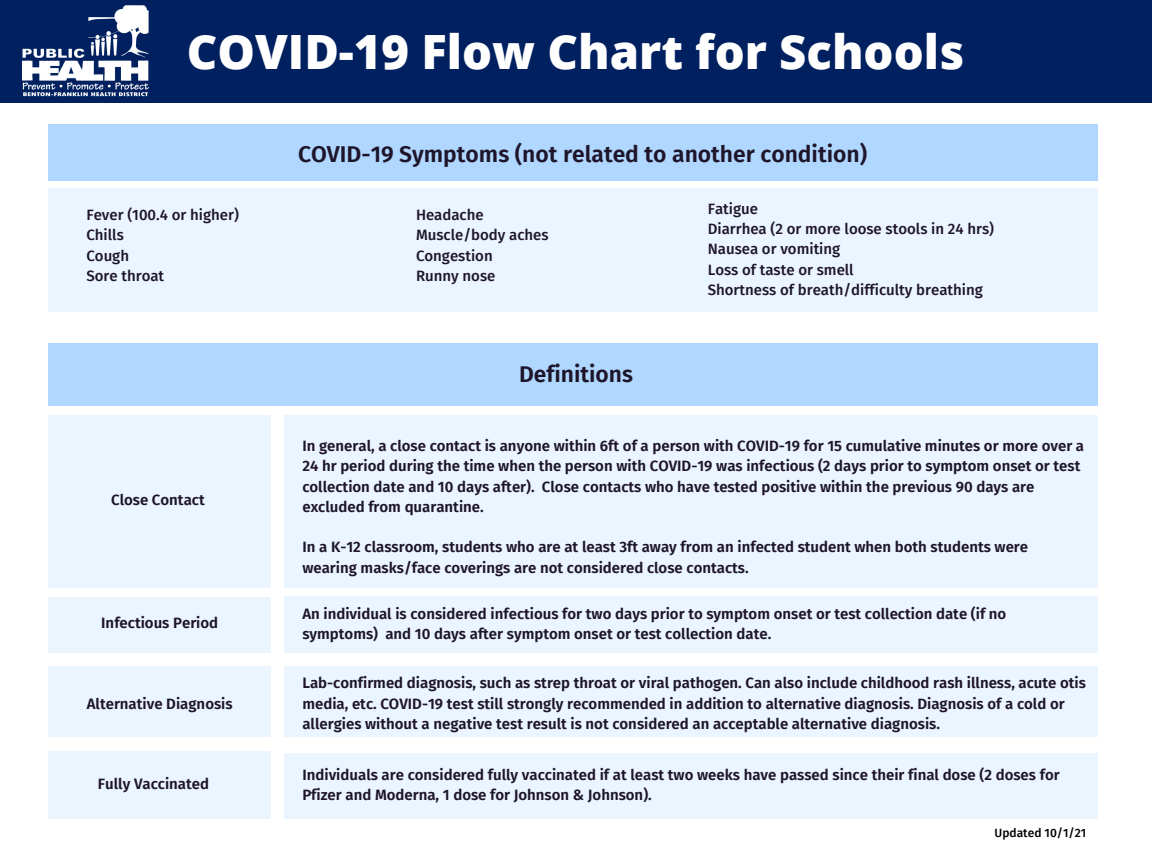
<style>
.page{position:relative;width:1152px;height:864px;background:#fff}
.page>*{position:absolute;margin:0;border:0;box-sizing:border-box;transform-origin:0 0}
.t1{font:800 47.25px "Open Sans";color:#fff}
.t2{font:600 22.8px "Fira Sans";color:#1e152a}
.t3{font:600 15px/20.2px "Fira Sans";color:#1e152a}
.t4{font:500 15px "Fira Sans";color:#1e152a}
.t5{font:500 12px "Fira Sans";color:#000}
</style>
<div class="page">
<div style="left:48px;top:188px;width:1050px;height:124px;background:#ebf5ff"></div>
<div style="left:48px;top:124px;width:1050px;height:56px;background:#b0d7ff"></div>
<div style="left:48px;top:416px;width:223px;height:172px;background:#ebf5ff"></div>
<div style="left:48px;top:343px;width:1050px;height:63px;background:#b0d7ff"></div>
<div style="left:284px;top:416px;width:813px;height:172px;background:#ebf5ff"></div>
<div style="left:48px;top:597px;width:223px;height:55px;background:#ebf5ff"></div>
<div style="left:284px;top:597px;width:813px;height:56px;background:#ebf5ff"></div>
<div style="left:48px;top:666px;width:223px;height:71px;background:#ebf5ff"></div>
<div style="left:284px;top:666px;width:813px;height:71px;background:#ebf5ff"></div>
<div style="left:0;top:0;width:1152px;height:102px;background:#002060"></div>
<img style="left:22px;top:6px;width:127px;height:91px">
<div style="left:48px;top:751px;width:223px;height:68px;background:#ebf5ff"></div>
<div style="left:284px;top:753px;width:813px;height:66px;background:#ebf5ff"></div>
<p class="t1" style="left:187px;top:19px;width:779px">COVID-19 Flow Chart for Schools</p>
<p class="t4" style="left:86px;top:206px;width:154px">Fever (100.4 or higher)</p>
<p class="t4" style="left:86px;top:226px;width:39px">Chills</p>
<p class="t4" style="left:86px;top:246px;width:44px">Cough</p>
<p class="t4" style="left:86px;top:267px;width:79px">Sore throat</p>
<p class="t3" style="left:111px;top:490px;width:95px">Close Contact</p>
<p class="t2" style="left:298px;top:140px;width:571px">COVID-19 Symptoms (not related to another condition)</p>
<p class="t4" style="left:416px;top:206px;width:69px">Headache</p>
<p class="t4" style="left:416px;top:226px;width:134px">Muscle/body aches</p>
<p class="t4" style="left:416px;top:246px;width:78px">Congestion</p>
<p class="t4" style="left:416px;top:267px;width:81px">Runny nose</p>
<p class="t2" style="left:519px;top:360px;width:115px">Definitions</p>
<p class="t4" style="left:708px;top:200px;width:52px">Fatigue</p>
<p class="t4" style="left:708px;top:220px;width:288px">Diarrhea (2 or more loose stools in 24 hrs)</p>
<p class="t4" style="left:708px;top:240px;width:134px">Nausea or vomiting</p>
<p class="t4" style="left:708px;top:261px;width:147px">Loss of taste or smell</p>
<p class="t4" style="left:708px;top:281px;width:277px">Shortness of breath/difficulty breathing</p>
<p class="t3" style="left:302px;top:436px;width:783px">In general, a close contact is anyone within 6ft of a person with COVID-19 for 15 cumulative minutes or more over a 24 hr period during the time when the person with COVID-19 was infectious (2 days prior to symptom onset or test collection date and 10 days after). Close contacts who have tested positive within the previous 90 days are excluded from quarantine.</p>
<p class="t3" style="left:302px;top:537px;width:727px">In a K-12 classroom, students who are at least 3ft away from an infected student when both students were wearing masks/face coverings are not considered close contacts.</p>
<p class="t3" style="left:101px;top:613px;width:119px">Infectious Period</p>
<p class="t3" style="left:302px;top:604px;width:705px">An individual is considered infectious for two days prior to symptom onset or test collection date (if no symptoms) and 10 days after symptom onset or test collection date.</p>
<p class="t3" style="left:87px;top:694px;width:147px">Alternative Diagnosis</p>
<p class="t3" style="left:302px;top:673px;width:785px">Lab-confirmed diagnosis, such as strep throat or viral pathogen. Can also include childhood rash illness, acute otis media, etc. COVID-19 test still strongly recommended in addition to alternative diagnosis. Diagnosis of a cold or allergies without a negative test result is not considered an acceptable alternative diagnosis.</p>
<p class="t3" style="left:98px;top:773px;width:113px">Fully Vaccinated</p>
<p class="t3" style="left:302px;top:764px;width:759px">Individuals are considered fully vaccinated if at least two weeks have passed since their final dose (2 doses for<br>Pfizer and Moderna, 1 dose for Johnson &amp; Johnson).</p>
<p class="t5" style="left:995px;top:826px;width:93px">Updated 10/1/21</p>
</div>
